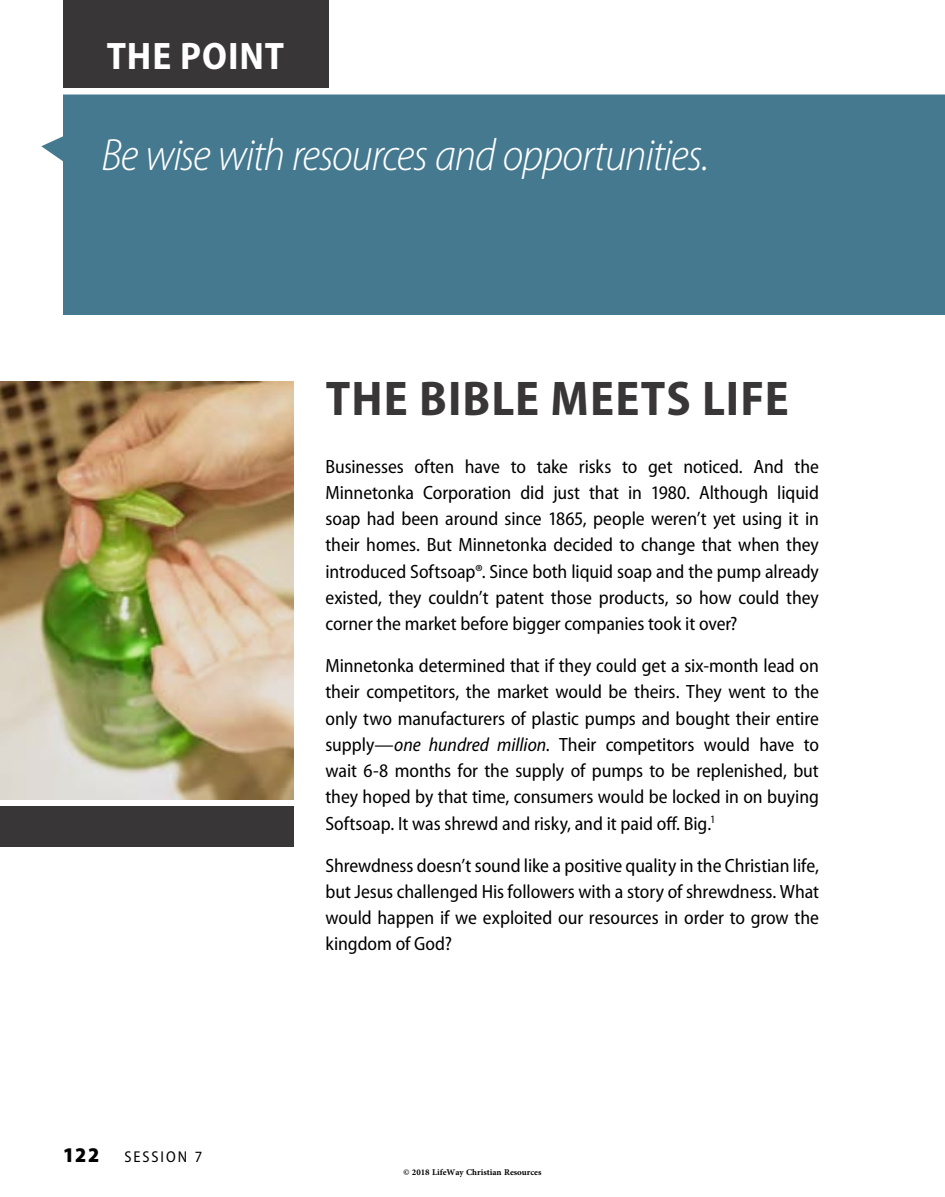
<style>
.page{position:relative;width:945px;height:1197px;background:#fff}
.page>*{position:absolute;margin:0;border:0;box-sizing:border-box;transform-origin:0 0}
.t1{font:700 semi-condensed 49px "Myriad Pro";letter-spacing:.025em;color:#383637}
.t2{font:italic 300 semi-condensed 45.5px "Myriad Pro";letter-spacing:-.025em;color:#fff}
.t3{font:700 semi-condensed 38.5px "Myriad Pro";letter-spacing:.025em;color:#fff}
.t4{font:900 semi-condensed 21px "Myriad Pro";color:#000}
.t5{font:semi-condensed 19.25px/26.2px "Myriad Pro";letter-spacing:-.005em;color:#000;text-align:justify}
.t6{font:semi-condensed 15.75px "Myriad Pro";letter-spacing:.12em;color:#000}
.t7{font:700 12.25px "Adobe Arabic";color:#000}
.s1{font-style:italic}
</style>
<div class="page">
<div style="left:63px;top:0;width:265px;height:88px;background:#383637"></div>
<div style="left:41px;top:94px;width:904px;height:221px;background:#447990"></div>
<img style="left:0;top:382px;width:294px;height:418px">
<div style="left:0;top:807px;width:294px;height:40px;background:#383637"></div>
<h3 class="t3" style="left:107px;top:34px;width:179px">THE POINT</h3>
<h2 class="t2" style="left:101px;top:131px;width:610px">Be wise with resources and opportunities.</h2>
<h1 class="t1" style="left:326px;top:371px;width:464px">THE BIBLE MEETS LIFE</h1>
<p class="t4" style="left:63px;top:1143px;width:38px">122</p>
<p class="t6" style="left:125px;top:1149px;width:79px">SESSION 7</p>
<p class="t5" style="left:326px;top:453px;width:495px">Businesses often have to take risks to get noticed. And the Minnetonka Corporation did just that in 1980. Although liquid soap had been around since 1865, people weren’t yet using it in their homes. But Minnetonka decided to change that when they introduced Softsoap®. Since both liquid soap and the pump already existed, they couldn’t patent those products, so how could they corner the market before bigger companies took it over?</p>
<p class="t5" style="left:326px;top:653px;width:495px">Minnetonka determined that if they could get a six-month lead on their competitors, the market would be theirs. They went to the only two manufacturers of plastic pumps and bought their entire supply—<span class="s1">one hundred million</span>. Their competitors would have to wait 6-8 months for the supply of pumps to be replenished, but they hoped by that time, consumers would be locked in on buying Softsoap. It was shrewd and risky, and it paid off. Big.<sup>1</sup></p>
<p class="t5" style="left:326px;top:852px;width:495px">Shrewdness doesn’t sound like a positive quality in the Christian life, but Jesus challenged His followers with a story of shrewdness. What would happen if we exploited our resources in order to grow the kingdom of God?</p>
<p class="t7" style="left:403px;top:1164px;width:140px">© 2018 LifeWay Christian Resources</p>
</div>
